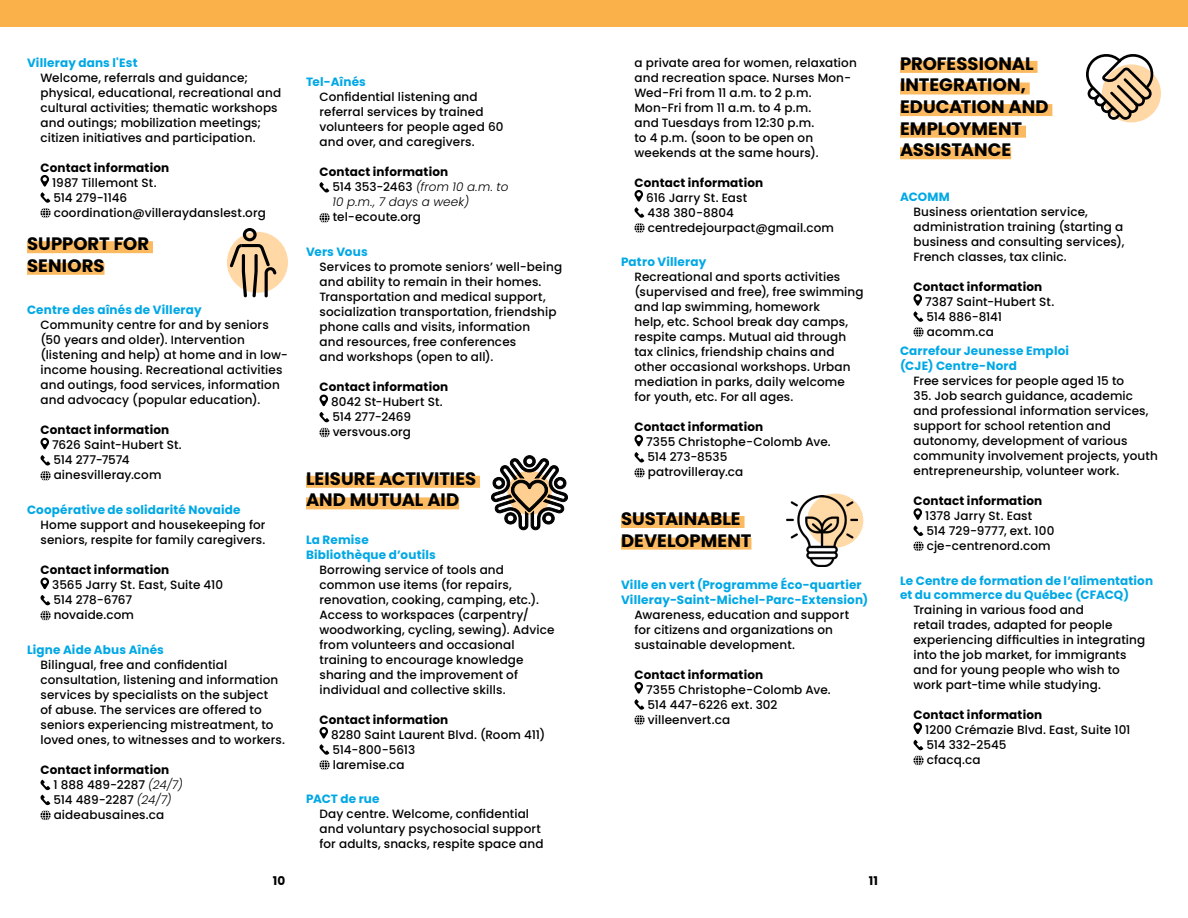
<style>
.page{position:relative;width:1188px;height:918px;background:#fff}
.page>*{position:absolute;margin:0;border:0;box-sizing:border-box;transform-origin:0 0}
.t1{font:700 18px/21.6px "Poppins";color:#000}
.t2{font:500 12px/15px "Poppins";letter-spacing:.01em;color:#000}
.t3{font:700 12px/14.4px "Poppins";letter-spacing:.015em;color:#00a8e5}
.t4{font:700 12px "Poppins";letter-spacing:.015em;color:#000}
.t5{font:italic 300 12px/15px "Poppins";letter-spacing:.015em;color:#000}
.s1{font-weight:700}
.s2{font-weight:300;font-style:italic}
.s3{font-weight:700;font-style:normal}
.s4{font-weight:500;font-style:normal}
</style>
<div class="page">
<div style="left:27px;top:241px;width:126px;height:12px;background:#fcba60"></div>
<div style="left:27px;top:263px;width:77px;height:12px;background:#fcba60"></div>
<svg style="left:40px;top:175px;width:11px;height:43px"></svg>
<svg style="left:40px;top:438px;width:9px;height:11px"></svg>
<svg style="left:40px;top:455px;width:11px;height:26px"></svg>
<svg style="left:40px;top:578px;width:9px;height:11px"></svg>
<svg style="left:40px;top:595px;width:10px;height:10px"></svg>
<svg style="left:40px;top:611px;width:11px;height:9px"></svg>
<svg style="left:40px;top:780px;width:11px;height:40px"></svg>
<div style="left:306px;top:476px;width:174px;height:12px;background:#fcba60"></div>
<div style="left:306px;top:497px;width:153px;height:12px;background:#fcba60"></div>
<svg style="left:319px;top:182px;width:10px;height:11px"></svg>
<svg style="left:320px;top:213px;width:10px;height:10px"></svg>
<svg style="left:319px;top:395px;width:9px;height:11px"></svg>
<svg style="left:319px;top:412px;width:10px;height:10px"></svg>
<svg style="left:320px;top:428px;width:10px;height:9px"></svg>
<svg style="left:319px;top:727px;width:11px;height:43px"></svg>
<div style="left:621px;top:516px;width:124px;height:12px;background:#fcba60"></div>
<div style="left:621px;top:538px;width:130px;height:12px;background:#fcba60"></div>
<svg style="left:634px;top:190px;width:11px;height:43px"></svg>
<svg style="left:634px;top:435px;width:9px;height:11px"></svg>
<svg style="left:634px;top:452px;width:11px;height:26px"></svg>
<svg style="left:634px;top:682px;width:11px;height:43px"></svg>
<div style="left:900px;top:61px;width:137px;height:12px;background:#fcba60"></div>
<div style="left:900px;top:82px;width:130px;height:12px;background:#fcba60"></div>
<div style="left:900px;top:104px;width:152px;height:12px;background:#fcba60"></div>
<div style="left:900px;top:126px;width:126px;height:12px;background:#fcba60"></div>
<div style="left:900px;top:147px;width:111px;height:12px;background:#fcba60"></div>
<svg style="left:913px;top:294px;width:11px;height:43px"></svg>
<svg style="left:913px;top:508px;width:9px;height:12px"></svg>
<svg style="left:913px;top:526px;width:11px;height:25px"></svg>
<svg style="left:913px;top:722px;width:9px;height:12px"></svg>
<svg style="left:913px;top:740px;width:10px;height:10px"></svg>
<svg style="left:914px;top:756px;width:10px;height:9px"></svg>
<div style="left:0;top:0;width:1188px;height:27px;background:#fbb14a"></div>
<div style="left:1102px;top:64px;width:59px;height:58px;background:#ffd8a5;border-radius:50%"></div>
<svg style="left:1086px;top:54px;width:69px;height:66px"></svg>
<svg style="left:491px;top:455px;width:77px;height:75px"></svg>
<div style="left:807px;top:494px;width:56px;height:54px;background:#ffd9a6;border-radius:50%"></div>
<img style="left:786px;top:495px;width:72px;height:72px">
<div style="left:227px;top:232px;width:61px;height:61px;background:#ffd8a5;border-radius:50%"></div>
<svg style="left:230px;top:228px;width:47px;height:69px"></svg>
<p class="t3" style="left:27px;top:55px;width:112px">Villeray dans l'Est</p>
<p class="t2" style="left:40px;top:70px;width:242px">Welcome, referrals and guidance; physical, educational, recreational and cultural activities; thematic workshops and outings; mobilization meetings; citizen initiatives and participation.</p>
<p class="t4" style="left:40px;top:160px;width:130px">Contact information</p>
<p class="t2" style="left:52px;top:175px;width:215px">1987 Tillemont St.<br>514 279-1146 coordination@villeraydanslest.org</p>
<h1 class="t1" style="left:27px;top:233px;width:124px">SUPPORT FOR<br>SENIORS</h1>
<p class="t3" style="left:27px;top:303px;width:176px">Centre des aînés de Villeray</p>
<p class="t2" style="left:40px;top:318px;width:249px">Community centre for and by seniors (50 years and older). Intervention (listening and help) at home and in low&shy;income housing. Recreational activities and outings, food services, information and advocacy (popular education).</p>
<p class="t4" style="left:40px;top:423px;width:130px">Contact information</p>
<p class="t2" style="left:52px;top:438px;width:131px">7626 Saint-Hubert St.<br>514 277-7574 ainesvilleray.com</p>
<p class="t3" style="left:27px;top:503px;width:215px">Coopérative de solidarité Novaide</p>
<p class="t2" style="left:41px;top:518px;width:227px">Home support and housekeeping for seniors, respite for family caregivers.</p>
<p class="t4" style="left:41px;top:563px;width:130px">Contact information</p>
<p class="t2" style="left:52px;top:578px;width:172px">3565 Jarry St. East, Suite 410<br>514 278-6767<br>novaide.com</p>
<p class="t3" style="left:27px;top:643px;width:139px">Ligne Aide Abus Aînés</p>
<p class="t2" style="left:41px;top:657px;width:246px">Bilingual, free and confidential consultation, listening and information services by specialists on the subject<br>of abuse. The services are offered to seniors experiencing mistreatment, to loved ones, to witnesses and to workers.</p>
<p class="t2" style="left:53px;top:762px;width:131px;text-indent:-13px"><span class="s1">Contact information<br></span>1 888 489-2287 <span class="s2">(24/7)<br></span>514 489-2287 <span class="s2">(24/7) </span>aideabusaines.ca</p>
<p class="t3" style="left:306px;top:75px;width:61px">Tel-Aînés</p>
<p class="t2" style="left:320px;top:90px;width:186px">Confidential listening and referral services by trained volunteers for people aged 60 and over, and caregivers.</p>
<p class="t5" style="left:332px;top:165px;width:178px;text-indent:-13px"><span class="s3">Contact information<br></span><span class="s4">514 353-2463</span> (from 10 a.m. to<br>10 p.m., 7 days a week)</p>
<p class="t2" style="left:333px;top:210px;width:90px">tel-ecoute.org</p>
<p class="t3" style="left:306px;top:245px;width:63px">Vers Vous</p>
<p class="t2" style="left:320px;top:260px;width:244px">Services to promote seniors’ well-being and ability to remain in their homes.<br>Transportation and medical support, socialization transportation, friendship phone calls and visits, information<br>and resources, free conferences<br>and workshops (open to all).</p>
<p class="t4" style="left:320px;top:380px;width:130px">Contact information</p>
<p class="t2" style="left:331px;top:395px;width:113px">8042 St-Hubert St.<br>514 277-2469 versvous.org</p>
<h1 class="t1" style="left:306px;top:468px;width:172px">LEISURE ACTIVITIES<br>AND MUTUAL AID</h1>
<p class="t3" style="left:306px;top:533px;width:131px">La Remise<br>Bibliothèque d’outils</p>
<p class="t2" style="left:320px;top:562px;width:237px">Borrowing service of tools and common use items (for repairs, renovation, cooking, camping, etc.).<br>Access to workspaces (carpentry/ woodworking, cycling, sewing). Advice from volunteers and occasional training to encourage knowledge sharing and the improvement of individual and collective skills.</p>
<p class="t4" style="left:320px;top:712px;width:130px">Contact information</p>
<p class="t2" style="left:331px;top:727px;width:216px">8280 Saint Laurent Blvd. (Room 411)<br>514-800-5613<br>laremise.ca</p>
<p class="t3" style="left:306px;top:792px;width:75px">PACT de rue</p>
<p class="t2" style="left:320px;top:807px;width:226px">Day centre. Welcome, confidential and voluntary psychosocial support for adults, snacks, respite space and</p>
<p class="t2" style="left:634px;top:55px;width:224px">a private area for women, relaxation and recreation space. Nurses Mon-<br>Wed-Fri from 11 a.m. to 2 p.m.<br>Mon-Fri from 11 a.m. to 4 p.m.<br>and Tuesdays from 12:30 p.m.<br>to 4 p.m. (soon to be open on weekends at the same hours).</p>
<p class="t4" style="left:634px;top:175px;width:130px">Contact information</p>
<p class="t2" style="left:646px;top:190px;width:189px">616 Jarry St. East<br>438 380-8804 centredejourpact@gmail.com</p>
<p class="t3" style="left:621px;top:255px;width:87px">Patro Villeray</p>
<p class="t2" style="left:635px;top:270px;width:231px">Recreational and sports activities (supervised and free), free swimming and lap swimming, homework<br>help, etc. School break day camps, respite camps. Mutual aid through tax clinics, friendship chains and other occasional workshops. Urban mediation in parks, daily welcome for youth, etc. For all ages.</p>
<p class="t4" style="left:635px;top:420px;width:130px">Contact information</p>
<p class="t2" style="left:646px;top:435px;width:186px">7355 Christophe-Colomb Ave.<br>514 273-8535<br>patrovilleray.ca</p>
<h1 class="t1" style="left:621px;top:508px;width:132px">SUSTAINABLE<br>DEVELOPMENT</h1>
<p class="t3" style="left:621px;top:578px;width:249px">Ville en vert (Programme Éco-quartier<br>Villeray-Saint-Michel-Parc-Extension)</p>
<p class="t2" style="left:634px;top:607px;width:216px">Awareness, education and support for citizens and organizations on sustainable development.</p>
<p class="t4" style="left:634px;top:667px;width:130px">Contact information</p>
<p class="t2" style="left:646px;top:682px;width:186px">7355 Christophe-Colomb Ave.<br>514 447-6226 ext. 302 villeenvert.ca</p>
<p class="t4" style="left:273px;top:874px;width:14px">10</p>
<p class="t4" style="left:869px;top:874px;width:11px">11</p>
<h1 class="t1" style="left:900px;top:53px;width:150px">PROFESSIONAL<br>INTEGRATION,<br>EDUCATION AND<br>EMPLOYMENT<br>ASSISTANCE</h1>
<p class="t3" style="left:900px;top:189px;width:52px">ACOMM</p>
<p class="t2" style="left:914px;top:204px;width:212px">Business orientation service, administration training (starting a business and consulting services), French classes, tax clinic.</p>
<p class="t4" style="left:914px;top:280px;width:130px">Contact information</p>
<p class="t2" style="left:925px;top:294px;width:131px">7387 Saint-Hubert St.<br>514 886-8141 acomm.ca</p>
<p class="t3" style="left:900px;top:344px;width:171px">Carrefour Jeunesse Emploi (CJE) Centre-Nord</p>
<p class="t2" style="left:914px;top:373px;width:212px">Free services for people aged 15 to</p>
<p class="t2" style="left:914px;top:388px;width:246px">35. Job search guidance, academic and professional information services, support for school retention and autonomy, development of various community involvement projects, youth entrepreneurship, volunteer work.</p>
<p class="t4" style="left:914px;top:494px;width:130px">Contact information</p>
<p class="t2" style="left:925px;top:508px;width:131px">1378 Jarry St. East<br>514 729-9777, ext. 100 cje-centrenord.com</p>
<p class="t3" style="left:900px;top:573px;width:255px">Le Centre de formation de l’alimentation et du commerce du Québec (CFACQ)</p>
<p class="t2" style="left:914px;top:602px;width:233px">Training in various food and<br>retail trades, adapted for people experiencing difficulties in integrating into the job market, for immigrants and for young people who wish to work part-time while studying.</p>
<p class="t4" style="left:914px;top:708px;width:130px">Contact information</p>
<p class="t2" style="left:925px;top:722px;width:207px">1200 Crémazie Blvd. East, Suite 101<br>514 332-2545<br>cfacq.ca</p>
</div>
